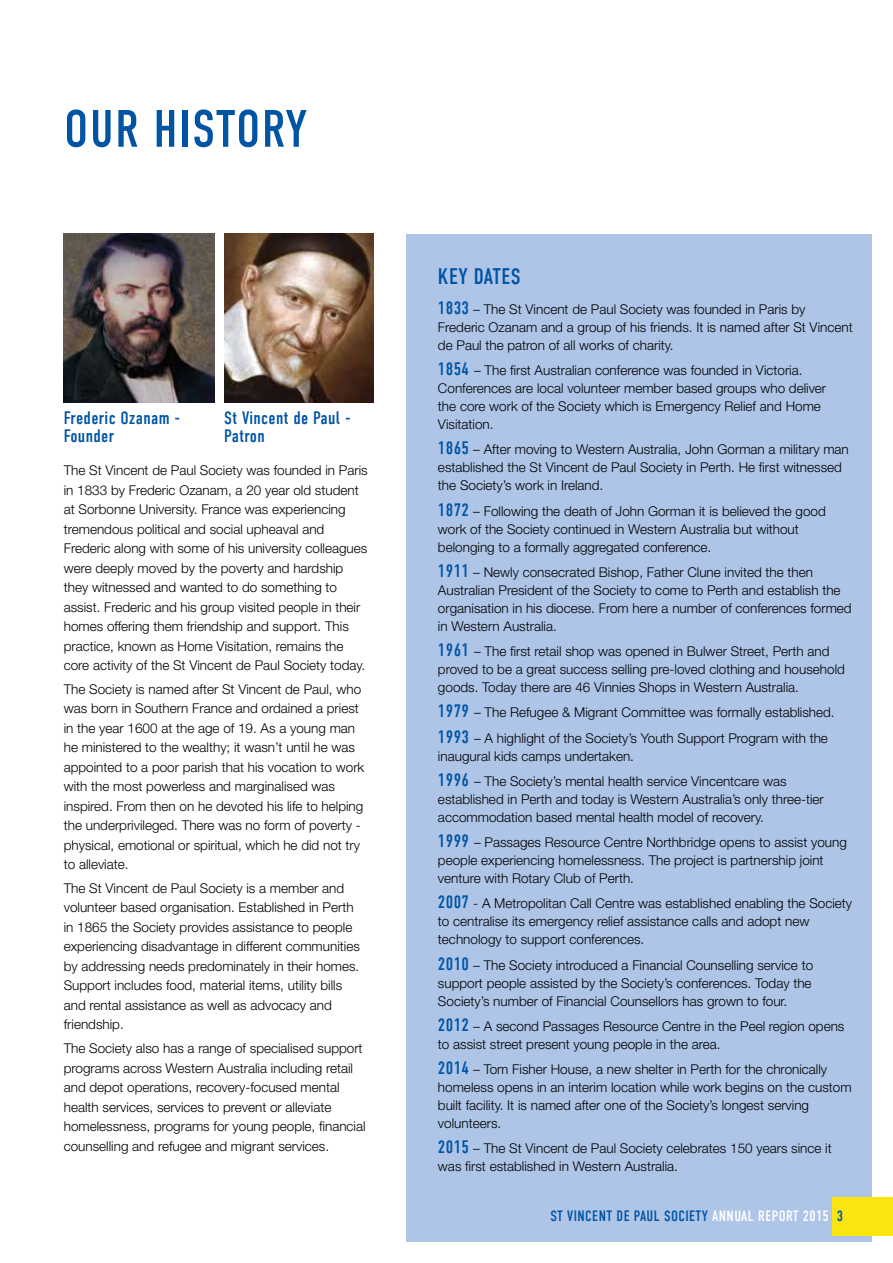
<style>
.page{position:relative;width:893px;height:1263px;background:#fff}
.page>*{position:absolute;margin:0;border:0;box-sizing:border-box;transform-origin:0 0}
.t1{font:52.5px "DIN Condensed";letter-spacing:.03em;color:#0054a4}
.t2{font:22.5px "DIN Condensed";letter-spacing:.02em;color:#0054a4}
.t3{font:18px/18px "DIN Condensed";letter-spacing:.02em;color:#0054a4}
.t4{font:15px "DIN Condensed";letter-spacing:.03em;color:#0054a4}
.t5{font:15px "DIN Condensed";letter-spacing:.03em;color:#fff}
.t6{font:300 13.5px/19.5px "Helvetica Neue";color:#000}
.s1{font-family:"DIN Condensed";font-weight:400;font-size:18px;color:#0054a4}
.s2{color:#0054a4}
</style>
<div class="page">
<div style="left:406px;top:234px;width:466px;height:1008px;background:#aec5e7"></div>
<img style="left:64px;top:234px;width:150px;height:169px">
<img style="left:224px;top:234px;width:149px;height:169px">
<div style="left:833px;top:1197px;width:60px;height:39px;background:#fae60e"></div>
<h1 class="t1" style="left:64px;top:99px;width:245px">OUR HISTORY</h1>
<h3 class="t3" style="left:64px;top:410px;width:118px">Frederic Ozanam -<br>Founder</h3>
<h3 class="t3" style="left:224px;top:410px;width:128px">St Vincent de Paul -<br>Patron</h3>
<p class="t6" style="left:64px;top:460px;width:305px">The St Vincent de Paul Society was founded in Paris in 1833 by Frederic Ozanam, a 20 year old student at Sorbonne University. France was experiencing tremendous political and social upheaval and Frederic along with some of his university colleagues were deeply moved by the poverty and hardship they witnessed and wanted to do something to assist. Frederic and his group visited people in their homes offering them friendship and support. This practice, known as Home Visitation, remains the core activity of the St Vincent de Paul Society today.</p>
<p class="t6" style="left:64px;top:679px;width:302px">The Society is named after St Vincent de Paul, who was born in Southern France and ordained a priest in the year 1600 at the age of 19. As a young man he ministered to the wealthy; it wasn’t until he was appointed to a poor parish that his vocation to work with the most powerless and marginalised was inspired. From then on he devoted his life to helping the underprivileged. There was no form of poverty - physical, emotional or spiritual, which he did not try to alleviate.</p>
<p class="t6" style="left:64px;top:878px;width:298px">The St Vincent de Paul Society is a member and volunteer based organisation. Established in Perth in 1865 the Society provides assistance to people experiencing disadvantage in different communities by addressing needs predominately in their homes.<br>Support includes food, material items, utility bills and rental assistance as well as advocacy and friendship.</p>
<p class="t6" style="left:64px;top:1038px;width:303px">The Society also has a range of specialised support programs across Western Australia including retail and depot operations, recovery-focused mental health services, services to prevent or alleviate homelessness, programs for young people, financial counselling and refugee and migrant services.</p>
<h2 class="t2" style="left:438px;top:264px;width:84px">KEY DATES</h2>
<p class="t6" style="left:438px;top:300px;width:416px;line-height:18px"><span class="s1">1833</span> – The St Vincent de Paul Society was founded in Paris by<br>Frederic Ozanam and a group of his friends. It is named after St Vincent de Paul the patron of all works of charity.</p>
<p class="t6" style="left:438px;top:361px;width:390px;line-height:18px"><span class="s1">1854</span> – The first Australian conference was founded in Victoria.<br>Conferences are local volunteer member based groups who deliver the core work of the Society which is Emergency Relief and Home Visitation.</p>
<p class="t6" style="left:438px;top:440px;width:412px;line-height:18px"><span class="s1">1865</span> – After moving to Western Australia, John Gorman a military man established the St Vincent de Paul Society in Perth. He first witnessed the Society’s work in Ireland.</p>
<p class="t6" style="left:438px;top:501px;width:389px;line-height:18px"><span class="s1">1872</span> – Following the death of John Gorman it is believed the good work of the Society continued in Western Australia but without belonging to a formally aggregated conference.</p>
<p class="t6" style="left:438px;top:563px;width:415px;line-height:18px"><span class="s1">1911</span> – Newly consecrated Bishop, Father Clune invited the then Australian President of the Society to come to Perth and establish the organisation in his diocese. From here a number of conferences formed in Western Australia.</p>
<p class="t6" style="left:438px;top:642px;width:408px;line-height:18px"><span class="s1">1961</span> – The first retail shop was opened in Bulwer Street, Perth and proved to be a great success selling pre-loved clothing and household goods. Today there are 46 Vinnies Shops in Western Australia.</p>
<p class="t6" style="left:438px;top:700px;width:398px;line-height:25.2px"><span class="s1">1979</span> – The Refugee &amp; Migrant Committee was formally established.<br><span class="s1">1993</span> – A highlight of the Society’s Youth Support Program with the</p>
<p class="t6" style="left:438px;top:743px;width:350px;line-height:25.2px">inaugural kids camps undertaken.<br><span class="s1">1996</span> – The Society’s mental health service Vincentcare was</p>
<p class="t6" style="left:438px;top:790px;width:387px;line-height:18px">established in Perth and today is Western Australia’s only three-tier accommodation based mental health model of recovery.</p>
<p class="t6" style="left:438px;top:833px;width:410px;line-height:18px"><span class="s1">1999</span> – Passages Resource Centre Northbridge opens to assist young people experiencing homelessness. The project is partnership joint venture with Rotary Club of Perth.</p>
<p class="t6" style="left:438px;top:894px;width:416px;line-height:18px"><span class="s1">2007</span> - A Metropolitan Call Centre was established enabling the Society to centralise its emergency relief assistance calls and adopt new technology to support conferences.</p>
<p class="t6" style="left:438px;top:955px;width:377px;line-height:18px;text-align:justify"><span class="s1">2010</span> – The Society introduced a Financial Counselling service to support people assisted by the Society’s conferences. Today the Society’s number of Financial Counsellors has grown to four.</p>
<p class="t6" style="left:438px;top:1017px;width:408px;line-height:18px"><span class="s1">2012</span> – A second Passages Resource Centre in the Peel region opens to assist street present young people in the area.</p>
<p class="t6" style="left:438px;top:1060px;width:415px;line-height:18px"><span class="s1">2014</span> – Tom Fisher House, a new shelter in Perth for the chronically homeless opens in an interim location while work begins on the custom built facility. It is named after one of the Society’s longest serving volunteers.</p>
<p class="t6" style="left:438px;top:1139px;width:395px;line-height:18px"><span class="s1">2015</span> – The St Vincent de Paul Society celebrates 150 years since it was first established in Western Australia.</p>
<p class="t4" style="left:550px;top:1207px;width:142px">St Vincent de Paul Society</p>
<p class="t5" style="left:712px;top:1207px;width:61px">Annual Report</p>
<p class="t5" style="left:803px;top:1207px;width:42px">2015 <span class="s2">3</span></p>
</div>
